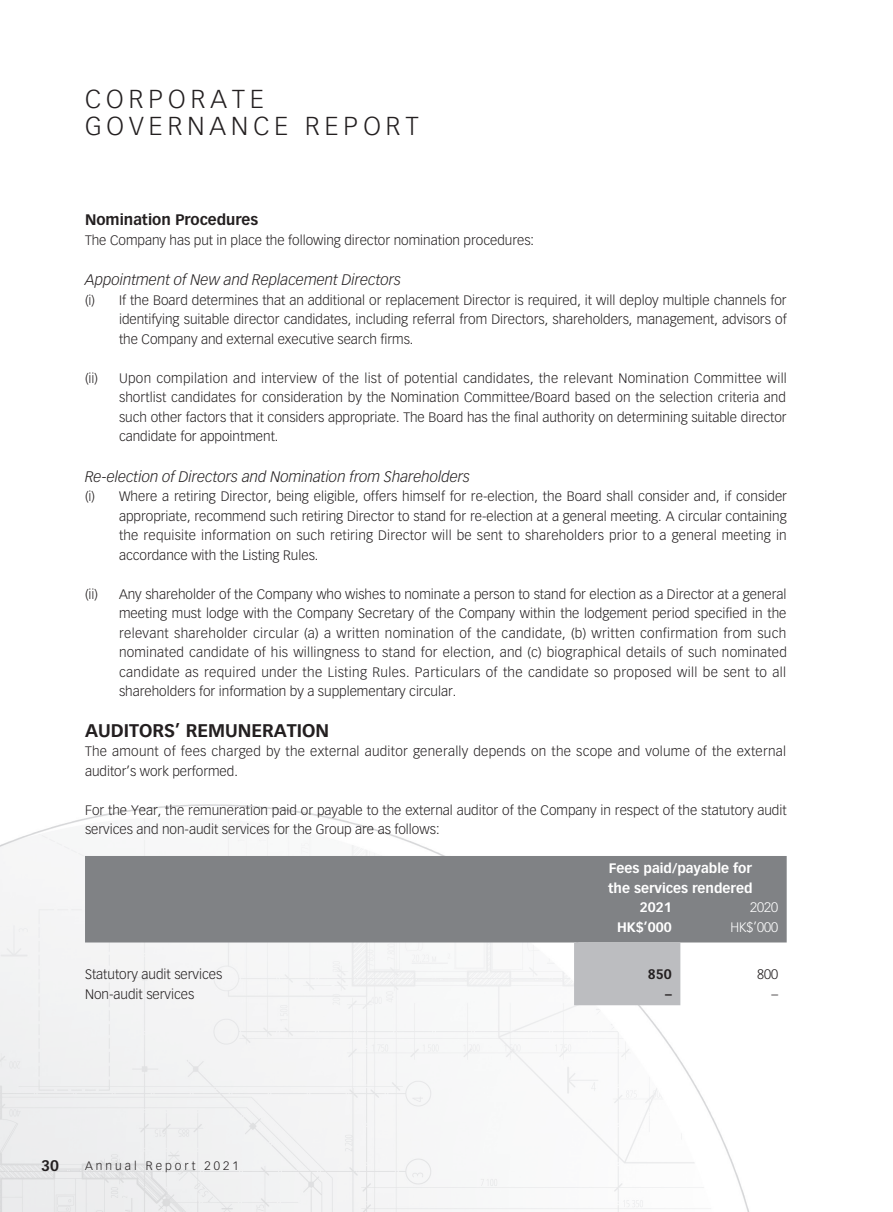
<style>
.page{position:relative;width:893px;height:1212px;background:#fff}
.page>*{position:absolute;margin:0;border:0;box-sizing:border-box;transform-origin:0 0}
.t1{font:300 25.5px/27px "Vectora LT Std";letter-spacing:.2em;color:#231f20}
._01_H1{font:700 18px "Vectora LT Std";color:#231f20}
._03_H3{font:italic 300 15px "Vectora LT Std";color:#231f20}
._02_H2{font:700 15px "Vectora LT Std";color:#231f20}
._00_txt{font:300 13.5px/19.5px "Vectora LT Std";color:#231f20;text-align:justify}
._00_txt-2{font:300 13.5px/19.5px "Vectora LT Std";letter-spacing:.02em;color:#231f20}
._50_Table_txt{font:700 13.5px "Vectora LT Std";color:#fff}
._50_Table_txt-2{font:300 13.5px "Vectora LT Std";color:#231f20}
._50_Table_txt-3{font:300 13.5px "Vectora LT Std";color:#fff}
._50_Table_txt-4{font:700 13.5px "Vectora LT Std";color:#231f20}
.t2{font:300 12px "Vectora LT Std";letter-spacing:.25em;color:#231f20}
</style>
<div class="page">
<img style="left:0;top:804px;width:787px;height:408px">
<div style="left:85px;top:856px;width:702px;height:86px;background:#808285"></div>
<div style="left:574px;top:942px;width:106px;height:63px;background:#bcbdc0"></div>
<h1 class="t1" style="left:85px;top:86px;width:335px">CORPORATE<br>GOVERNANCE REPORT</h1>
<p class="_02_H2" style="left:85px;top:211px;width:175px">Nomination Procedures</p>
<p class="_00_txt" style="left:85px;top:230px;width:451px">The Company has put in place the following director nomination procedures:</p>
<p class="_03_H3" style="left:85px;top:271px;width:317px">Appointment of New and Replacement Directors</p>
<p class="_00_txt" style="left:119px;top:290px;width:669px;text-indent:-34px">(i) If the Board determines that an additional or replacement Director is required, it will deploy multiple channels for identifying suitable director candidates, including referral from Directors, shareholders, management, advisors of the Company and external executive search firms.</p>
<p class="_00_txt" style="left:119px;top:368px;width:669px;text-indent:-34px">(ii) Upon compilation and interview of the list of potential candidates, the relevant Nomination Committee will shortlist candidates for consideration by the Nomination Committee/Board based on the selection criteria and such other factors that it considers appropriate. The Board has the final authority on determining suitable director candidate for appointment.</p>
<p class="_03_H3" style="left:85px;top:467px;width:387px">Re-election of Directors and Nomination from Shareholders</p>
<p class="_00_txt" style="left:119px;top:487px;width:669px;text-indent:-34px">(i) Where a retiring Director, being eligible, offers himself for re-election, the Board shall consider and, if consider appropriate, recommend such retiring Director to stand for re-election at a general meeting. A circular containing the requisite information on such retiring Director will be sent to shareholders prior to a general meeting in accordance with the Listing Rules.</p>
<p class="_00_txt" style="left:119px;top:584px;width:669px;text-indent:-34px">(ii) Any shareholder of the Company who wishes to nominate a person to stand for election as a Director at a general meeting must lodge with the Company Secretary of the Company within the lodgement period specified in the relevant shareholder circular (a) a written nomination of the candidate, (b) written confirmation from such nominated candidate of his willingness to stand for election, and (c) biographical details of such nominated candidate as required under the Listing Rules. Particulars of the candidate so proposed will be sent to all shareholders for information by a supplementary circular.</p>
<p class="_01_H1" style="left:85px;top:719px;width:245px">AUDITORS’ REMUNERATION</p>
<p class="_00_txt-2" style="left:85px;top:742px;width:702px">The amount of fees charged by the external auditor generally depends on the scope and volume of the external auditor’s work performed.</p>
<p class="_00_txt" style="left:85px;top:800px;width:703px">For the Year, the remuneration paid or payable to the external auditor of the Company in respect of the statutory audit services and non-audit services for the Group are as follows:</p>
<p class="_50_Table_txt" style="left:609px;top:860px;width:145px">Fees paid/payable for</p>
<p class="_50_Table_txt" style="left:608px;top:880px;width:146px">the services rendered</p>
<p class="_50_Table_txt" style="left:640px;top:899px;width:33px">2021</p>
<p class="_50_Table_txt-3" style="left:750px;top:899px;width:30px">2020</p>
<p class="_50_Table_txt" style="left:617px;top:919px;width:56px">HK$’000</p>
<p class="_50_Table_txt-3" style="left:730px;top:919px;width:49px">HK$’000</p>
<p class="_50_Table_txt-2" style="left:85px;top:966px;width:139px">Statutory audit services</p>
<p class="_50_Table_txt-4" style="left:648px;top:966px;width:25px">850</p>
<p class="_50_Table_txt-2" style="left:757px;top:966px;width:23px">800</p>
<p class="_50_Table_txt-2" style="left:85px;top:986px;width:111px">Non-audit services</p>
<p class="_50_Table_txt-4" style="left:665px;top:986px;width:8px">–</p>
<p class="_50_Table_txt-2" style="left:771px;top:986px;width:8px">–</p>
<p class="_02_H2" style="left:41px;top:1157px;width:19px">30</p>
<p class="t2" style="left:85px;top:1158px;width:155px">Annual Report 2021</p>
</div>
